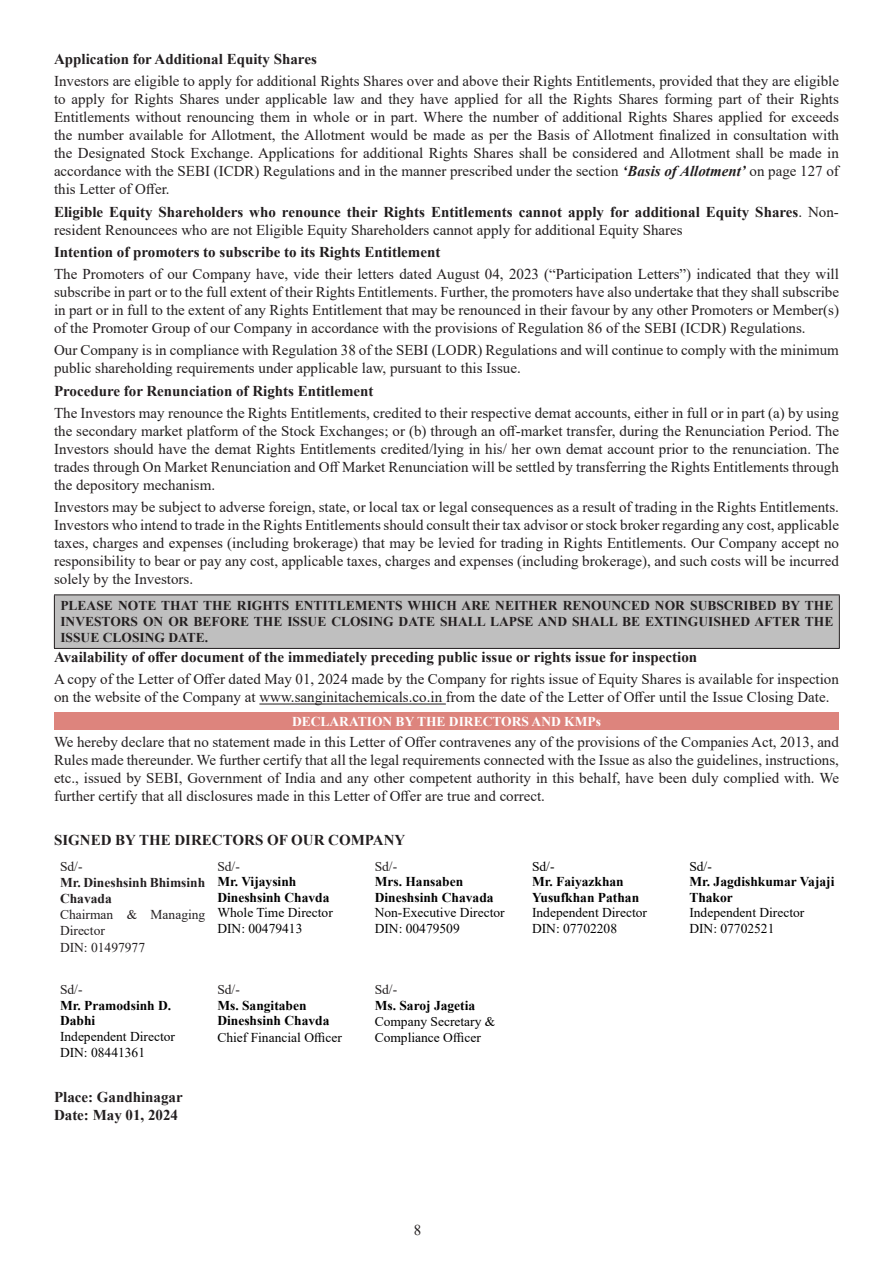
<style>
.page{position:relative;width:893px;height:1263px;background:#fff}
.page>*{position:absolute;margin:0;border:0;box-sizing:border-box;transform-origin:0 0}
.Body_Text{font:15px/18px "Times New Roman";color:#231f20;text-align:justify}
.Heading_1{font:15px/18px "Times New Roman";color:#231f20;text-align:justify}
.Pa26{font:700 15px/18px "Times New Roman";color:#211d1e}
.t1{font:15px/18px "Times New Roman";color:#211d1e}
.Body_Text-2{font:700 15px "Times New Roman";color:#231f20}
.Heading_1-2{font:700 15px "Times New Roman";color:#231f20}
.Heading_1-3{font:700 13.5px/16.2px "Times New Roman";color:#231f20;text-align:justify}
.Heading_1-4{font:13.5px/16.2px "Times New Roman";color:#000}
.t2{font:700 13.5px/15.5px "Times New Roman";color:#000}
.Heading_1-5{font:13.5px/16.2px "Times New Roman";color:#231f20}
.t3{font:700 13.5px "Times New Roman";color:#fff}
.Body_Text-3{font:13.5px "Times New Roman";color:#000}
.s1{font-weight:700;font-style:italic}
.s2{font-weight:400}
</style>
<div class="page">
<hr style="left:259px;top:704px;width:187px;height:1px;background:#211d1e">
<div style="left:54px;top:595px;width:785px;height:53px;background:#bfbfbf"></div>
<hr style="left:54px;top:594px;width:786px;height:1px;background:#231f20">
<hr style="left:54px;top:595px;width:1px;height:53px;background:#231f20">
<hr style="left:839px;top:595px;width:1px;height:53px;background:#231f20">
<hr style="left:54px;top:648px;width:786px;height:1px;background:#231f20">
<div style="left:54px;top:713px;width:785px;height:17px;background:#dd847d"></div>
<p class="Body_Text-2" style="left:54px;top:48px;width:264px">Application for Additional Equity Shares</p>
<p class="Body_Text" style="left:54px;top:72px;width:786px">Investors are eligible to apply for additional Rights Shares over and above their Rights Entitlements, provided that they are eligible to apply for Rights Shares under applicable law and they have applied for all the Rights Shares forming part of their Rights Entitlements without renouncing them in whole or in part. Where the number of additional Rights Shares applied for exceeds the number available for Allotment, the Allotment would be made as per the Basis of Allotment finalized in consultation with the Designated Stock Exchange. Applications for additional Rights Shares shall be considered and Allotment shall be made in accordance with the SEBI (ICDR) Regulations and in the manner prescribed under the section <span class="s1">‘Basis of Allotment’</span> on page 127 of this Letter of Offer.</p>
<p class="Pa26" style="left:54px;top:202px;width:786px">Eligible Equity Shareholders who renounce their Rights Entitlements cannot apply for additional Equity Shares<span class="s2">. Non&shy;resident Renouncees who are not Eligible Equity Shareholders cannot apply for additional Equity Shares</span></p>
<p class="Pa26" style="left:54px;top:242px;width:388px">Intention of promoters to subscribe to its Rights Entitlement</p>
<p class="Body_Text" style="left:54px;top:265px;width:786px">The Promoters of our Company have, vide their letters dated August 04, 2023 (“Participation Letters”) indicated that they will subscribe in part or to the full extent of their Rights Entitlements. Further, the promoters have also undertake that they shall subscribe in part or in full to the extent of any Rights Entitlement that may be renounced in their favour by any other Promoters or Member(s) of the Promoter Group of our Company in accordance with the provisions of Regulation 86 of the SEBI (ICDR) Regulations.</p>
<p class="Body_Text" style="left:54px;top:341px;width:786px">Our Company is in compliance with Regulation 38 of the SEBI (LODR) Regulations and will continue to comply with the minimum public shareholding requirements under applicable law, pursuant to this Issue.</p>
<p class="Body_Text-2" style="left:54px;top:380px;width:321px">Procedure for Renunciation of Rights Entitlement</p>
<p class="Body_Text" style="left:54px;top:403px;width:786px">The Investors may renounce the Rights Entitlements, credited to their respective demat accounts, either in full or in part (a) by using the secondary market platform of the Stock Exchanges; or (b) through an off-market transfer, during the Renunciation Period. The Investors should have the demat Rights Entitlements credited/lying in his/ her own demat account prior to the renunciation. The trades through On Market Renunciation and Off Market Renunciation will be settled by transferring the Rights Entitlements through the depository mechanism.</p>
<p class="Body_Text" style="left:54px;top:498px;width:786px">Investors may be subject to adverse foreign, state, or local tax or legal consequences as a result of trading in the Rights Entitlements.<br>Investors who intend to trade in the Rights Entitlements should consult their tax advisor or stock broker regarding any cost, applicable taxes, charges and expenses (including brokerage) that may be levied for trading in Rights Entitlements. Our Company accept no responsibility to bear or pay any cost, applicable taxes, charges and expenses (including brokerage), and such costs will be incurred solely by the Investors.</p>
<p class="Heading_1-3" style="left:60px;top:597px;width:774px">PLEASE NOTE THAT THE RIGHTS ENTITLEMENTS WHICH ARE NEITHER RENOUNCED NOR SUBSCRIBED BY THE INVESTORS ON OR BEFORE THE ISSUE CLOSING DATE SHALL LAPSE AND SHALL BE EXTINGUISHED AFTER THE ISSUE CLOSING DATE.</p>
<p class="Pa26" style="left:54px;top:648px;width:645px">Availability of offer document of the immediately preceding public issue or rights issue for inspection</p>
<p class="t1" style="left:54px;top:670px;width:786px">A copy of the Letter of Offer dated May 01, 2024 made by the Company for rights issue of Equity Shares is available for inspection on the website of the Company at www.sanginitachemicals.co.in from the date of the Letter of Offer until the Issue Closing Date.</p>
<p class="t3" style="left:292px;top:712px;width:310px">DECLARATION BY THE DIRECTORS AND KMPs</p>
<p class="Heading_1" style="left:54px;top:732px;width:786px">We hereby declare that no statement made in this Letter of Offer contravenes any of the provisions of the Companies Act, 2013, and Rules made thereunder. We further certify that all the legal requirements connected with the Issue as also the guidelines, instructions, etc., issued by SEBI, Government of India and any other competent authority in this behalf, have been duly complied with. We further certify that all disclosures made in this Letter of Offer are true and correct.</p>
<p class="Heading_1-2" style="left:54px;top:829px;width:353px">SIGNED BY THE DIRECTORS OF OUR COMPANY</p>
<p class="Heading_1-5" style="left:60px;top:858px;width:24px">Sd/-</p>
<p class="Heading_1-3" style="left:60px;top:874px;width:147px">Mr. Dineshsinh Bhimsinh<br>Chavada</p>
<p class="Heading_1-5" style="left:60px;top:906px;width:147px">Chairman &amp; Managing<br>Director</p>
<p class="Heading_1-5" style="left:60px;top:939px;width:87px">DIN: 01497977</p>
<p class="Heading_1-5" style="left:217px;top:858px;width:24px">Sd/-</p>
<p class="t2" style="left:217px;top:873px;width:114px">Mr. Vijaysinh<br>Dineshsinh Chavda</p>
<p class="Heading_1-4" style="left:217px;top:904px;width:117px">Whole Time Director</p>
<p class="Heading_1-4" style="left:217px;top:920px;width:87px">DIN: 00479413</p>
<p class="Heading_1-5" style="left:375px;top:858px;width:24px">Sd/-</p>
<p class="t2" style="left:375px;top:873px;width:120px">Mrs. Hansaben<br>Dineshsinh Chavada</p>
<p class="Heading_1-4" style="left:375px;top:904px;width:132px">Non-Executive Director</p>
<p class="Heading_1-4" style="left:375px;top:920px;width:87px">DIN: 00479509</p>
<p class="Body_Text-3" style="left:532px;top:857px;width:24px">Sd/-</p>
<p class="t2" style="left:532px;top:873px;width:109px">Mr. Faiyazkhan<br>Yusufkhan Pathan</p>
<p class="Heading_1-4" style="left:532px;top:904px;width:117px">Independent Director</p>
<p class="Body_Text-3" style="left:532px;top:919px;width:87px">DIN: 07702208</p>
<p class="Body_Text-3" style="left:689px;top:857px;width:24px">Sd/-</p>
<p class="t2" style="left:689px;top:873px;width:147px">Mr. Jagdishkumar Vajaji<br>Thakor</p>
<p class="Heading_1-4" style="left:689px;top:904px;width:117px">Independent Director</p>
<p class="Heading_1-4" style="left:689px;top:920px;width:87px">DIN: 07702521</p>
<p class="Heading_1-5" style="left:60px;top:981px;width:24px">Sd/-</p>
<p class="t2" style="left:60px;top:997px;width:113px">Mr. Pramodsinh D.<br>Dabhi</p>
<p class="Heading_1-4" style="left:60px;top:1028px;width:117px">Independent Director</p>
<p class="Heading_1-4" style="left:60px;top:1044px;width:87px">DIN: 08441361</p>
<p class="Heading_1-2" style="left:54px;top:1086px;width:130px">Place: Gandhinagar</p>
<p class="Body_Text-2" style="left:54px;top:1104px;width:126px">Date: May 01, 2024</p>
<p class="Heading_1-5" style="left:217px;top:981px;width:24px">Sd/-</p>
<p class="t2" style="left:217px;top:997px;width:114px">Ms. Sangitaben<br>Dineshsinh Chavda</p>
<p class="Heading_1-4" style="left:217px;top:1028px;width:126px">Chief Financial Officer</p>
<p class="Heading_1-5" style="left:375px;top:981px;width:24px">Sd/-</p>
<p class="t2" style="left:375px;top:997px;width:102px">Ms. Saroj Jagetia</p>
<p class="Heading_1-4" style="left:375px;top:1013px;width:122px">Company Secretary &amp;<br>Compliance Officer</p>
<p class="Body_Text" style="left:414px;top:1220px;width:9px">8</p>
</div>
